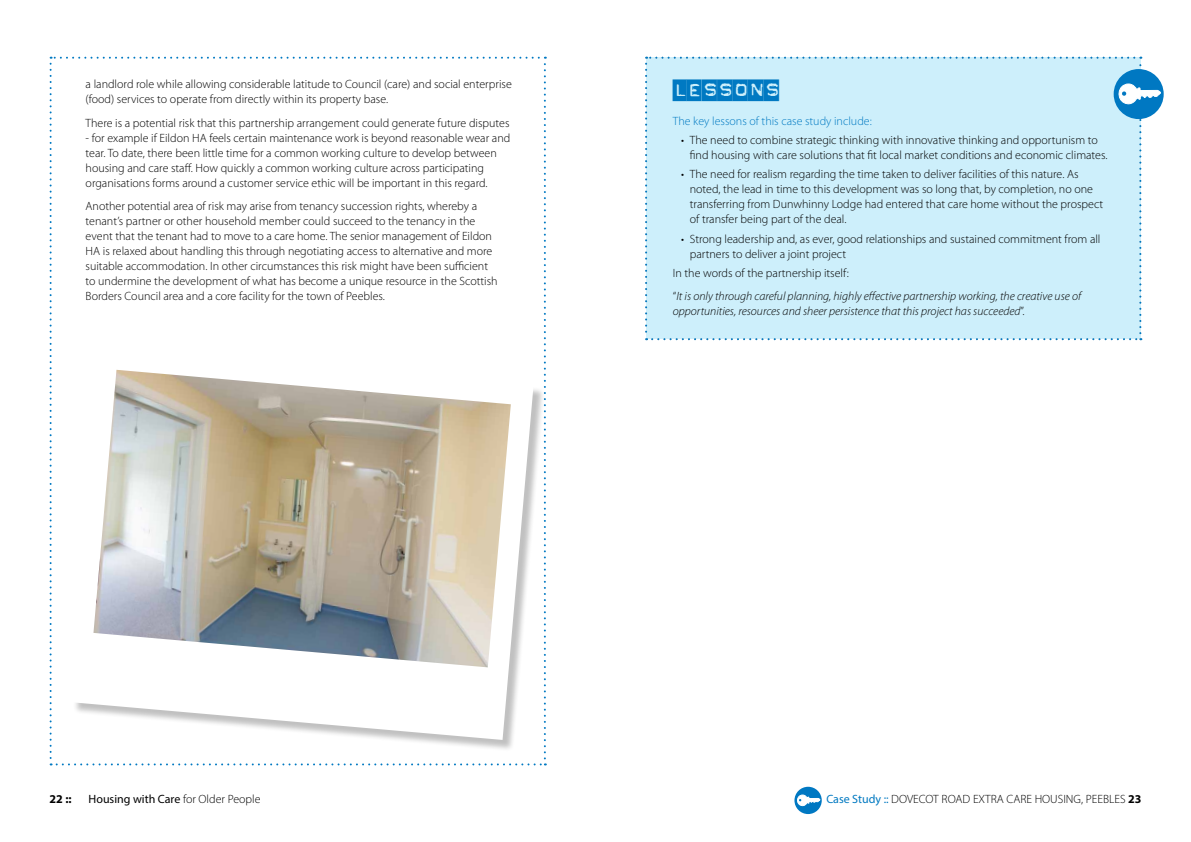
<style>
.page{position:relative;width:1191px;height:842px;background:#fff}
.page>*{position:absolute;margin:0;border:0;box-sizing:border-box;transform-origin:0 0}
.t1{font:22px "GF Ordner Normal";color:#0079c2}
.t2{font:300 12px/15px "Myriad Pro";color:#000}
.t3{font:italic 300 12px/23.5px "Myriad Pro";color:#000}
.t4{font:300 12px "Myriad Pro";color:#0079c2}
.t5{font:12px "Myriad Pro";color:#000}
.t6{font:700 12px "Myriad Pro";color:#000}
.s1{font-style:normal}
.s2{font-weight:300}
.s3{font-weight:400;color:#0079c1}
.s4{font-weight:700}
</style>
<div class="page">
<div style="left:794px;top:787px;width:27px;height:27px;background:#0078c2;border-radius:50%"></div>
<svg style="left:797px;top:794px;width:23px;height:12px"></svg>
<div style="left:645px;top:57px;width:516px;height:283px;background:#cdeffb"></div>
<svg style="left:50px;top:57px;width:496px;height:708px"></svg>
<div style="left:73px;top:349px;width:472px;height:403px;background:#000;opacity:.25"></div>
<svg style="left:71px;top:347px;width:462px;height:393px"></svg>
<img style="left:93px;top:370px;width:418px;height:297px">
<p class="t2" style="left:86px;top:77px;width:428px">a landlord role while allowing considerable latitude to Council (care) and social enterprise (food) services to operate from directly within its property base.</p>
<p class="t2" style="left:86px;top:115px;width:425px">There is a potential risk that this partnership arrangement could generate future disputes</p>
<p class="t2" style="left:86px;top:130px;width:426px">- for example if Eildon HA feels certain maintenance work is beyond reasonable wear and tear. To date, there been little time for a common working culture to develop between housing and care staff. How quickly a common working culture across participating organisations forms around a customer service ethic will be important in this regard.</p>
<p class="t2" style="left:86px;top:199px;width:413px">Another potential area of risk may arise from tenancy succession rights, whereby a tenant’s partner or other household member could succeed to the tenancy in the event that the tenant had to move to a care home. The senior management of Eildon HA is relaxed about handling this through negotiating access to alternative and more suitable accommodation. In other circumstances this risk might have been sufficient to undermine the development of what has become a unique resource in the Scottish Borders Council area and a core facility for the town of Peebles.</p>
<h1 class="t1" style="left:673px;top:79px;width:108px">LESSONS</h1>
<p class="t4" style="left:673px;top:114px;width:200px">The key lessons of this case study include:</p>
<p class="t2" style="left:690px;top:132px;width:419px;text-indent:-9px">• The need to combine strategic thinking with innovative thinking and opportunism to find housing with care solutions that fit local market conditions and economic climates.</p>
<p class="t2" style="left:690px;top:167px;width:415px;text-indent:-9px">• The need for realism regarding the time taken to deliver facilities of this nature. As noted, the lead in time to this development was so long that, by completion, no one transferring from Dunwhinny Lodge had entered that care home without the prospect of transfer being part of the deal.</p>
<p class="t2" style="left:690px;top:231px;width:412px;text-indent:-9px">• Strong leadership and, as ever, good relationships and sustained commitment from all partners to deliver a joint project</p>
<p class="t3" style="left:673px;top:261px;width:410px"><span class="s1">In the words of the partnership itself:<br>“</span>It is only through careful planning, highly effective partnership working, the creative use of</p>
<p class="t3" style="left:673px;top:299px;width:353px">opportunities, resources and sheer persistence that this project has succeeded<span class="s1">”.</span></p>
<p class="t6" style="left:50px;top:791px;width:23px">22 ::</p>
<p class="t5" style="left:89px;top:792px;width:173px">Housing with Care <span class="s2">for Older People</span></p>
<p class="t2" style="left:826px;top:792px;width:316px"><span class="s3">Case Study ::</span> DOVECOT ROAD EXTRA CARE HOUSING, PEEBLES <span class="s4">23</span></p>
</div>
